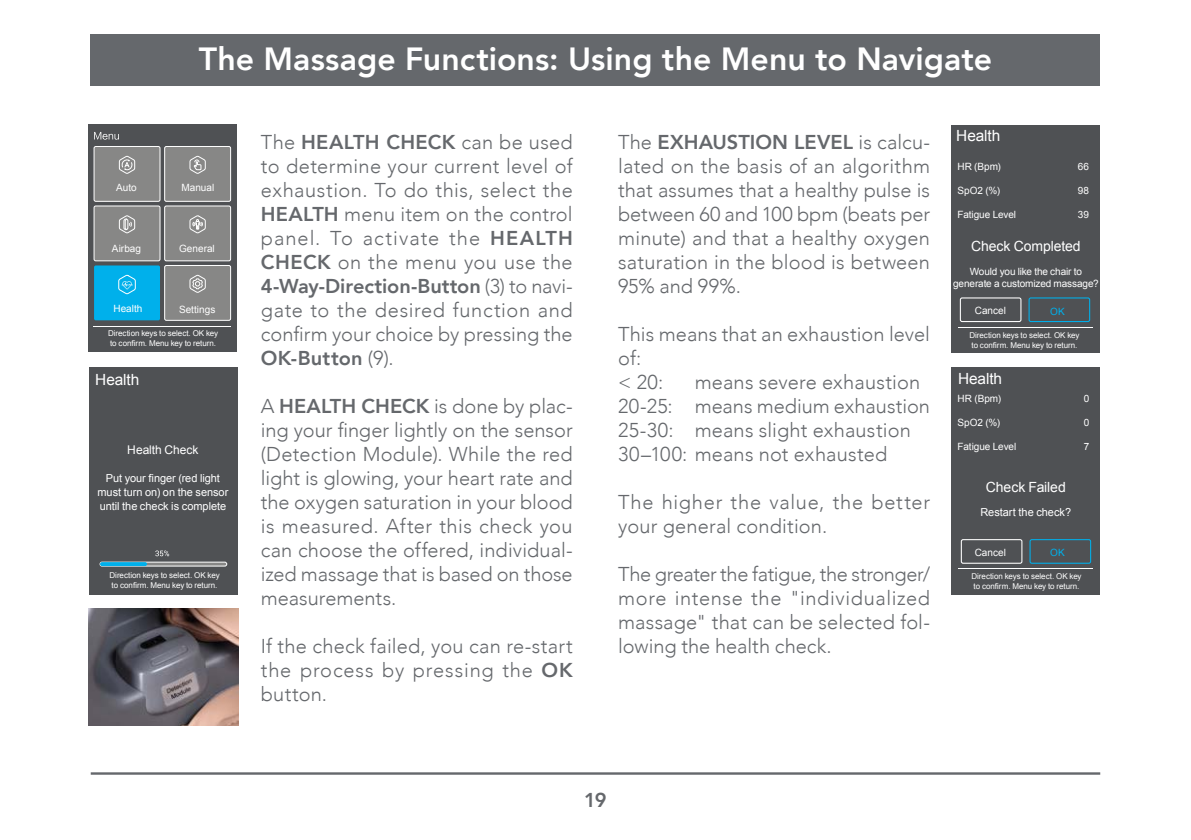
<style>
.page{position:relative;width:1191px;height:840px;background:#fff}
.page>*{position:absolute;margin:0;border:0;box-sizing:border-box;transform-origin:0 0}
.t1{font:800 32px "Avenir";color:#fff}
.t2{font:300 20px/24px "Avenir";letter-spacing:.01em;color:#65686c;text-align:justify}
.t3{font:800 20px "Avenir";color:#65686c}
.t4{font:15.4px "Arial";letter-spacing:-.005em;color:#fff}
.t5{font:14px "Arial";letter-spacing:-.005em;color:#fff}
.t6{font:12px "Arial";letter-spacing:-.005em;color:#fff}
.t7{font:11px/14px "Arial";letter-spacing:-.005em;color:#fff;text-align:center}
.t8{font:10px/12px "Arial";letter-spacing:-.005em;color:#fff;text-align:center}
.t9{font:10px "Arial";color:#00b0eb}
.t10{font:8px/10px "Arial";letter-spacing:-.005em;color:#fff}
.s1{font-weight:800}
</style>
<div class="page">
<div style="left:88px;top:125px;width:149px;height:226px;background:#4f5154"></div>
<hr style="left:94px;top:326px;width:137px;height:1px;background:#fff">
<svg style="left:94px;top:132px;width:25px;height:7px"></svg>
<div style="left:94px;top:146px;width:66px;height:55px;background:#878786;border:1px solid #fff;border-radius:2px"></div>
<div style="left:165px;top:146px;width:66px;height:55px;background:#878786;border-radius:2px"></div>
<div style="left:164px;top:146px;width:67px;height:55px;border:1px solid #fff;border-radius:2px"></div>
<svg style="left:119px;top:155px;width:16px;height:19px"></svg>
<svg style="left:189px;top:155px;width:17px;height:19px"></svg>
<div style="left:94px;top:206px;width:66px;height:55px;background:#878786;border-radius:2px"></div>
<div style="left:94px;top:206px;width:66px;height:55px;border:1px solid #fff;border-radius:2px"></div>
<svg style="left:119px;top:215px;width:16px;height:18px"></svg>
<div style="left:165px;top:206px;width:66px;height:55px;background:#878786;border-radius:2px"></div>
<div style="left:164px;top:206px;width:67px;height:55px;border:1px solid #fff;border-radius:2px"></div>
<svg style="left:189px;top:215px;width:17px;height:18px"></svg>
<div style="left:165px;top:265px;width:66px;height:55px;background:#878786;border-radius:2px"></div>
<div style="left:164px;top:265px;width:67px;height:55px;border:1px solid #fff;border-radius:2px"></div>
<svg style="left:189px;top:274px;width:17px;height:19px"></svg>
<div style="left:94px;top:265px;width:66px;height:55px;background:#00b0eb;border-radius:2px"></div>
<svg style="left:118px;top:274px;width:18px;height:20px"></svg>
<div style="left:89px;top:367px;width:148px;height:227px;background:#4f5154"></div>
<svg style="left:155px;top:550px;width:14px;height:6px"></svg>
<svg style="left:100px;top:561px;width:127px;height:5px"></svg>
<hr style="left:100px;top:562px;width:47px;height:3px;background:#00b0eb;border-radius:2px">
<div style="left:951px;top:125px;width:148px;height:227px;background:#4f5154"></div>
<hr style="left:957px;top:326px;width:135px;height:1px;background:#fff">
<div style="left:959px;top:297px;width:62px;height:25px;border:1px solid #fff;border-radius:2px"></div>
<div style="left:1028px;top:297px;width:62px;height:25px;border:1px solid #00b0eb;border-radius:2px"></div>
<img style="left:88px;top:608px;width:150px;height:117px">
<div style="left:951px;top:367px;width:148px;height:227px;background:#4f5154"></div>
<hr style="left:958px;top:568px;width:135px;height:1px;background:#fff">
<div style="left:960px;top:539px;width:62px;height:24px;border:1px solid #fff;border-radius:2px"></div>
<div style="left:1029px;top:539px;width:62px;height:24px;border:1px solid #00b0eb;border-radius:2px"></div>
<div style="left:91px;top:34px;width:1009px;height:51px;background:#65686c"></div>
<hr style="left:91px;top:771px;width:1009px;height:3px;background:#65686c">
<h1 class="t1" style="left:199px;top:34px;width:794px">The Massage Functions: Using the Menu to Navigate</h1>
<p class="t8" style="left:116px;top:181px;width:22px">Auto</p>
<p class="t8" style="left:181px;top:181px;width:34px">Manual</p>
<p class="t8" style="left:112px;top:243px;width:31px">Airbag</p>
<p class="t8" style="left:179px;top:243px;width:37px">General</p>
<p class="t8" style="left:113px;top:302px;width:31px">Health</p>
<p class="t8" style="left:179px;top:303px;width:38px">Settings</p>
<p class="t10" style="left:108px;top:328px;width:112px">Direction keys to select. OK key to confirm. Menu key to return.</p>
<p class="t4" style="left:95px;top:369px;width:46px">Health</p>
<p class="t6" style="left:127px;top:442px;width:73px">Health Check</p>
<p class="t7" style="left:97px;top:471px;width:132px">Put your finger (red light must turn on) on the sensor until the check is complete</p>
<p class="t10" style="left:109px;top:570px;width:112px">Direction keys to select. OK key to confirm. Menu key to return.</p>
<p class="t2" style="left:261px;top:130px;width:313px">The <span class="s1">HEALTH CHECK</span> can be used to determine your current level of exhaustion. To do this, select the <span class="s1">HEALTH</span> menu item on the control panel. To activate the <span class="s1">HEALTH CHECK</span> on the menu you use the <span class="s1">4-Way-Direction-Button</span> (3) to navi&shy;gate to the desired function and confirm your choice by pressing the <span class="s1">OK-Button</span> (9).</p>
<p class="t2" style="left:261px;top:394px;width:313px">A <span class="s1">HEALTH CHECK</span> is done by plac&shy;ing your finger lightly on the sensor (Detection Module). While the red light is glowing, your heart rate and the oxygen saturation in your blood is measured. After this check you can choose the offered, individual&shy;ized massage that is based on those measurements.</p>
<p class="t2" style="left:261px;top:634px;width:313px">If the check failed, you can re-start the process by pressing the <span class="s1">OK </span>button.</p>
<p class="t2" style="left:618px;top:130px;width:313px">The <span class="s1">EXHAUSTION LEVEL</span> is calcu&shy;lated on the basis of an algorithm that assumes that a healthy pulse is between 60 and 100 bpm (beats per minute) and that a healthy oxygen saturation in the blood is between 95% and 99%.</p>
<p class="t2" style="left:618px;top:322px;width:313px;text-align:left">This means that an exhaustion level of:<br>&lt; 20:</p>
<p class="t2" style="left:618px;top:370px;width:313px;text-align:left;text-indent:77px">means severe exhaustion<br>20-25: means medium exhaustion<br>25-30: means slight exhaustion<br>30–100: means not exhausted</p>
<p class="t2" style="left:618px;top:490px;width:313px">The higher the value, the better your general condition.</p>
<p class="t2" style="left:618px;top:562px;width:313px">The greater the fatigue, the stronger/ more intense the "individualized massage" that can be selected fol&shy;lowing the health check.</p>
<p class="t4" style="left:956px;top:125px;width:46px">Health</p>
<p class="t8" style="left:957px;top:160px;width:45px">HR (Bpm)</p>
<p class="t8" style="left:1077px;top:160px;width:13px">66</p>
<p class="t8" style="left:957px;top:184px;width:44px">SpO2 (%)</p>
<p class="t8" style="left:1077px;top:184px;width:13px">98</p>
<p class="t8" style="left:957px;top:208px;width:60px">Fatigue Level</p>
<p class="t8" style="left:1078px;top:208px;width:13px">39</p>
<p class="t5" style="left:971px;top:237px;width:111px">Check Completed</p>
<p class="t8" style="left:953px;top:265px;width:147px">Would you like the chair to generate a customized massage?</p>
<p class="t8" style="left:974px;top:304px;width:33px">Cancel</p>
<p class="t9" style="left:1050px;top:304px;width:16px">OK</p>
<p class="t10" style="left:969px;top:330px;width:112px">Direction keys to select. OK key to confirm. Menu key to return.</p>
<p class="t4" style="left:958px;top:368px;width:46px">Health</p>
<p class="t8" style="left:957px;top:392px;width:45px">HR (Bpm)</p>
<p class="t8" style="left:1083px;top:392px;width:7px">0</p>
<p class="t8" style="left:957px;top:416px;width:44px">SpO2 (%)</p>
<p class="t8" style="left:1083px;top:416px;width:7px">0</p>
<p class="t8" style="left:957px;top:440px;width:60px">Fatigue Level</p>
<p class="t8" style="left:1083px;top:440px;width:7px">7</p>
<p class="t5" style="left:986px;top:477px;width:81px">Check Failed</p>
<p class="t7" style="left:980px;top:505px;width:92px">Restart the check?</p>
<p class="t8" style="left:974px;top:546px;width:33px">Cancel</p>
<p class="t9" style="left:1050px;top:546px;width:16px">OK</p>
<p class="t10" style="left:971px;top:571px;width:112px">Direction keys to select. OK key to confirm. Menu key to return.</p>
<p class="t3" style="left:584px;top:784px;width:24px">19</p>
</div>
